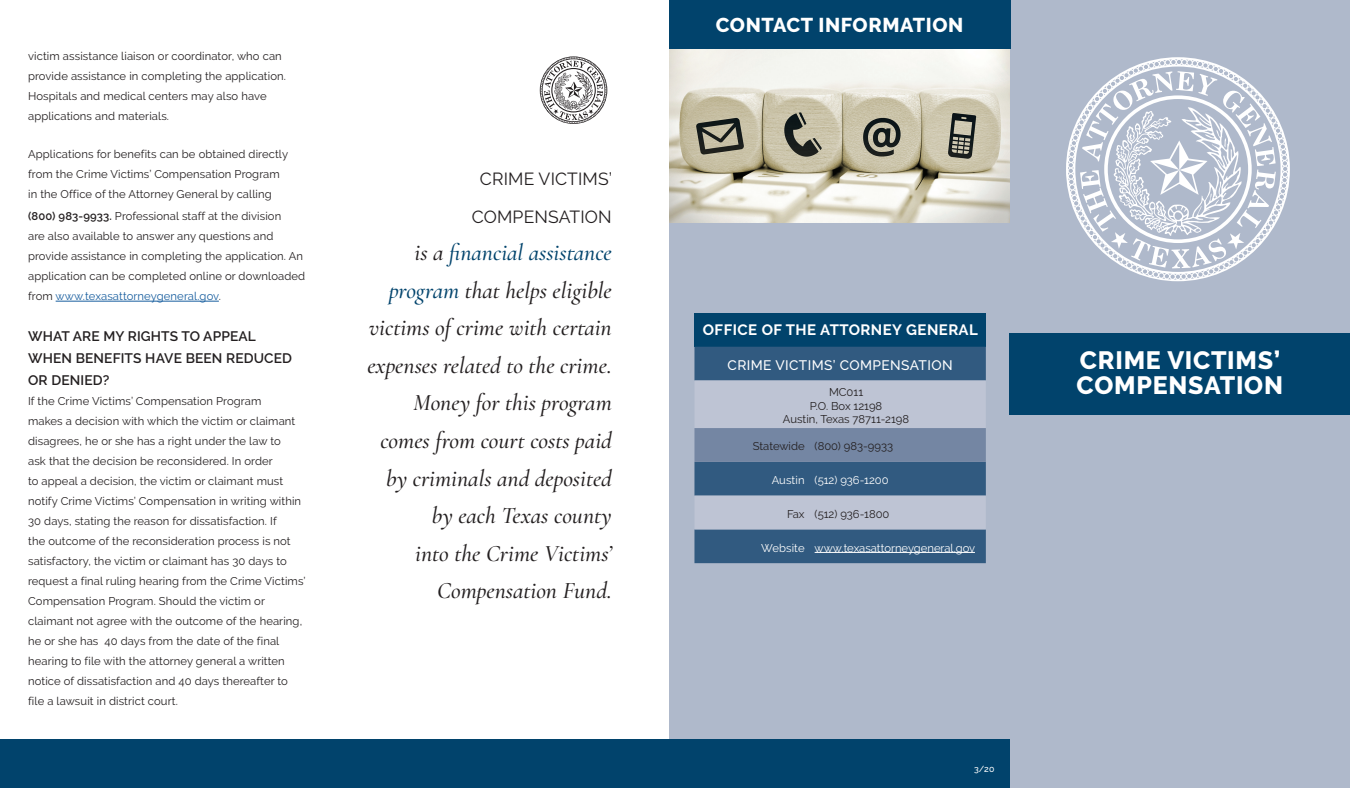
<style>
.page{position:relative;width:1350px;height:788px;background:#fff}
.page>*{position:absolute;margin:0;border:0;box-sizing:border-box;transform-origin:0 0}
.Brochure_Title{font:800 25px "Raleway";letter-spacing:.03em;color:#fff}
.t1{font:italic 23.75px/37.5px "Cormorant";color:#231f20;text-align:right}
.Heading_Large{font:800 20px "Raleway";letter-spacing:.03em;color:#fff}
.t2{font:17.5px "Raleway";letter-spacing:.01em;color:#231f20}
.Phone_Table_-_Headin{font:700 15px "Raleway";letter-spacing:.03em;color:#fff}
.Heading{font:600 13.75px/22.5px "Raleway";letter-spacing:.01em;color:#231f20}
.Phone_Table_-_Headin-2{font:500 13.75px "Raleway";letter-spacing:.03em;color:#fff}
.Body_text{font:11.25px/20px "Raleway";letter-spacing:.01em;color:#231f20}
.Table_-_body_text{font:11.25px "Raleway";color:#231f20}
.Table_-_website_addr{font:11.25px "Raleway";color:#fff}
.Table_-_body_text-2{font:11.25px "Raleway";color:#fff}
.t3{font:500 8.75px "Raleway";color:#fff}
.s1{font-weight:600}
.s2{color:#175d9e}
.s3{color:#01436c}
</style>
<div class="page">
<div style="left:1010px;top:0;width:340px;height:788px;background:#afb9cb"></div>
<div style="left:669px;top:223px;width:341px;height:516px;background:#afb9cb"></div>
<div style="left:0;top:739px;width:1009px;height:49px;background:#01436c"></div>
<div style="left:1010px;top:333px;width:340px;height:81px;background:#01436c"></div>
<div style="left:669px;top:0;width:342px;height:49px;background:#01436c"></div>
<svg style="left:1066px;top:57px;width:224px;height:224px"></svg>
<svg style="left:1080px;top:71px;width:196px;height:197px"></svg>
<svg style="left:540px;top:56px;width:67px;height:68px"></svg>
<div style="left:694px;top:313px;width:292px;height:34px;background:#01436c"></div>
<div style="left:694px;top:347px;width:292px;height:216px;background:#315a80"></div>
<svg style="left:694px;top:380px;width:292px;height:149px;fill:#bec4d4"></svg>
<div style="left:694px;top:428px;width:292px;height:34px;background:#7486a3"></div>
<hr style="left:815px;top:552px;width:160px;height:1px;background:#fff">
<img style="left:669px;top:49px;width:341px;height:174px">
<hr style="left:56px;top:301px;width:163px;height:1px;background:#175d9e">
<p class="Body_text" style="left:28px;top:46px;width:259px">victim assistance liaison or coordinator, who can provide assistance in completing the application.<br>Hospitals and medical centers may also have applications and materials.</p>
<p class="Body_text" style="left:28px;top:144px;width:261px">Applications for benefits can be obtained directly from the Crime Victims’ Compensation Program in the Office of the Attorney General by calling</p>
<p class="Body_text" style="left:28px;top:206px;width:279px"><span class="s1">(800) 983-9933.</span> Professional staff at the division<br>are also available to answer any questions and provide assistance in completing the application. An application can be completed online or downloaded from <span class="s2">www.texasattorneygeneral.gov</span>.</p>
<p class="Heading" style="left:28px;top:325px;width:265px">WHAT ARE MY RIGHTS TO APPEAL<br>WHEN BENEFITS HAVE BEEN REDUCED</p>
<p class="Heading" style="left:28px;top:368px;width:83px">OR DENIED?</p>
<p class="Body_text" style="left:28px;top:390px;width:279px">If the Crime Victims’ Compensation Program<br>makes a decision with which the victim or claimant disagrees, he or she has a right under the law to<br>ask that the decision be reconsidered. In order<br>to appeal a decision, the victim or claimant must notify Crime Victims’ Compensation in writing within 30 days, stating the reason for dissatisfaction. If<br>the outcome of the reconsideration process is not satisfactory, the victim or claimant has 30 days to request a final ruling hearing from the Crime Victims’ Compensation Program. Should the victim or claimant not agree with the outcome of the hearing, he or she has 40 days from the date of the final hearing to file with the attorney general a written notice of dissatisfaction and 40 days thereafter to file a lawsuit in district court.</p>
<p class="t2" style="left:480px;top:169px;width:134px">CRIME VICTIMS’</p>
<p class="t2" style="left:472px;top:206px;width:142px">COMPENSATION</p>
<p class="t1" style="left:367px;top:234px;width:246px">is a <span class="s3">financial assistance program</span> that helps eligible victims of crime with certain expenses related to the crime.<br>Money for this program comes from court costs paid by criminals and deposited by each Texas county<br>into the Crime Victims’<br>Compensation Fund.</p>
<p class="Heading_Large" style="left:716px;top:13px;width:249px">CONTACT INFORMATION</p>
<p class="Phone_Table_-_Headin" style="left:703px;top:321px;width:277px">OFFICE OF THE ATTORNEY GENERAL</p>
<p class="Phone_Table_-_Headin-2" style="left:728px;top:357px;width:227px">CRIME VICTIMS’ COMPENSATION</p>
<p class="Table_-_body_text" style="left:829px;top:385px;width:36px">MC011</p>
<p class="Table_-_body_text" style="left:810px;top:399px;width:74px">P.O. Box 12198</p>
<p class="Table_-_body_text" style="left:783px;top:412px;width:128px">Austin, Texas 78711-2198</p>
<p class="Table_-_body_text" style="left:753px;top:439px;width:53px">Statewide</p>
<p class="Table_-_body_text" style="left:815px;top:439px;width:80px">(800) 983-9933</p>
<p class="Table_-_body_text-2" style="left:772px;top:473px;width:34px">Austin</p>
<p class="Table_-_body_text-2" style="left:815px;top:473px;width:76px">(512) 936-1200</p>
<p class="Table_-_body_text" style="left:787px;top:507px;width:19px">Fax</p>
<p class="Table_-_body_text" style="left:815px;top:507px;width:76px">(512) 936-1800</p>
<p class="Table_-_body_text-2" style="left:761px;top:541px;width:45px">Website</p>
<p class="Table_-_website_addr" style="left:815px;top:541px;width:162px">www.texasattorneygeneral.gov</p>
<p class="Brochure_Title" style="left:1080px;top:346px;width:202px">CRIME VICTIMS’</p>
<p class="Brochure_Title" style="left:1077px;top:371px;width:208px">COMPENSATION</p>
<p class="t3" style="left:974px;top:763px;width:22px">3/20</p>
</div>
